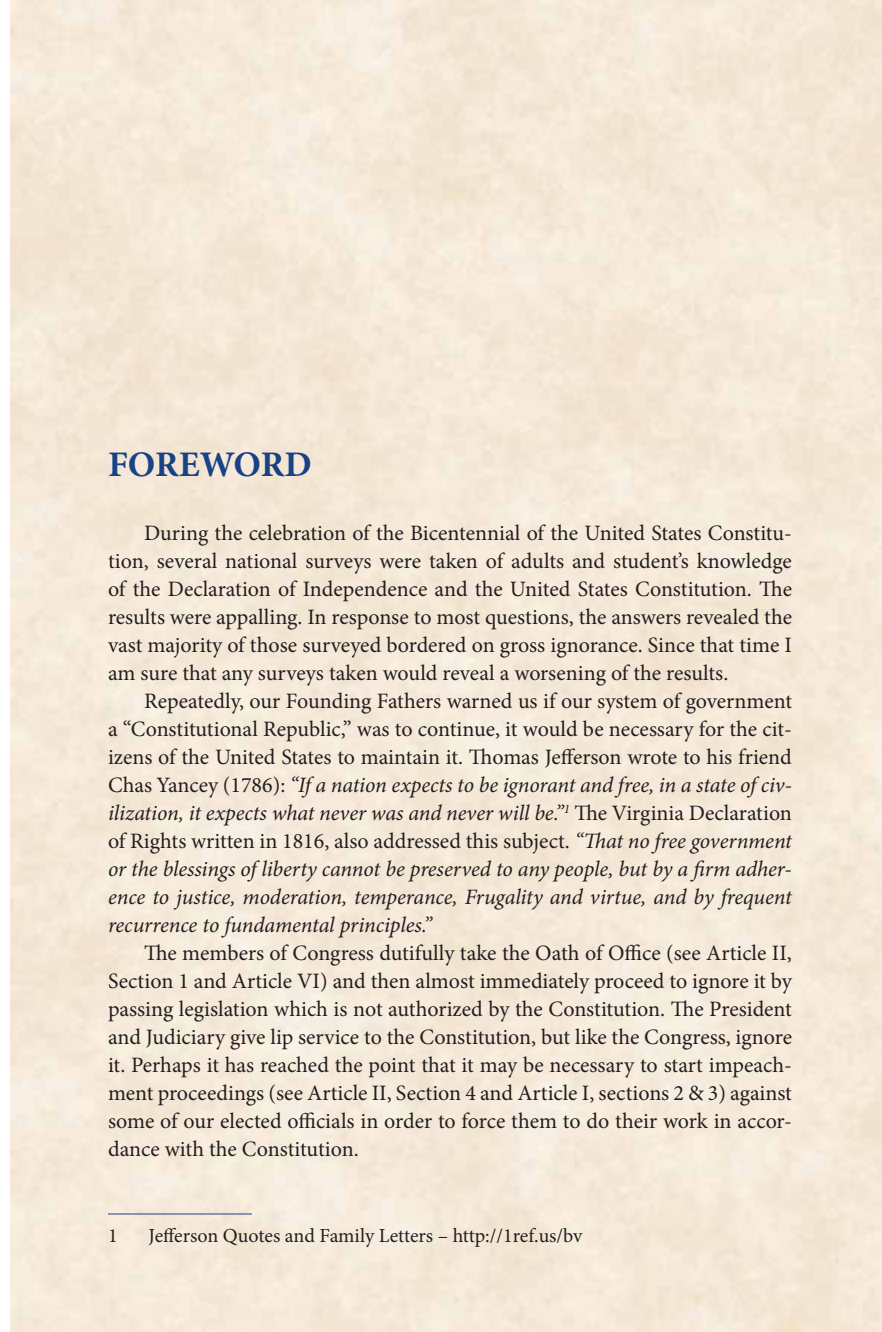
<style>
.page{position:relative;width:882px;height:1332px;background:#fff}
.page>*{position:absolute;margin:0;border:0;box-sizing:border-box;transform-origin:0 0}
.t1{font:700 36px "Minion Pro";color:#184186}
.t2{font:22px/28px "Minion Pro";color:#231f20;text-align:justify}
.t3{font:italic 22px/28px "Minion Pro";letter-spacing:-.005em;color:#231f20;text-align:justify}
.t4{font:20px "Minion Pro";letter-spacing:-.005em;color:#231f20}
.s1{font-style:normal}
</style>
<div class="page">
<hr style="left:108px;top:1213px;width:144px;height:1px;background:#184186">
<h1 class="t1" style="left:108px;top:439px;width:205px">FOREWORD</h1>
<p class="t2" style="left:108px;top:519px;width:686px;text-indent:36px">During the celebration of the Bicentennial of the United States Constitu&shy;tion, several national surveys were taken of adults and student’s knowledge of the Declaration of Independence and the United States Constitution. The results were appalling. In response to most questions, the answers revealed the vast majority of those surveyed bordered on gross ignorance. Since that time I am sure that any surveys taken would reveal a worsening of the results.</p>
<p class="t3" style="left:108px;top:687px;width:686px;text-indent:36px"><span class="s1">Repeatedly, our Founding Fathers warned us if our system of government a “Constitutional Republic,” was to continue, it would be necessary for the cit&shy;izens of the United States to maintain it. Thomas Jefferson wrote to his friend Chas Yancey (1786):</span> “If a nation expects to be ignorant and free, in a state of civ&shy;ilization, it expects what never was and never will be.”<sup>1</sup> <span class="s1">The Virginia Declaration of Rights written in 1816, also addressed this subject.</span> “That no free government or the blessings of liberty cannot be preserved to any people, but by a firm adher&shy;ence to justice, moderation, temperance, Frugality and virtue, and by frequent recurrence to fundamental principles.”</p>
<p class="t2" style="left:108px;top:939px;width:686px;text-indent:36px">The members of Congress dutifully take the Oath of Office (see Article II, Section 1 and Article VI) and then almost immediately proceed to ignore it by passing legislation which is not authorized by the Constitution. The President and Judiciary give lip service to the Constitution, but like the Congress, ignore it. Perhaps it has reached the point that it may be necessary to start impeach&shy;ment proceedings (see Article II, Section 4 and Article I, sections 2 &amp; 3) against some of our elected officials in order to force them to do their work in accor&shy;dance with the Constitution.</p>
<p class="t4" style="left:108px;top:1222px;width:11px">1</p>
<p class="t4" style="left:149px;top:1222px;width:435px">Jefferson Quotes and Family Letters – http://1ref.us/bv</p>
</div>
